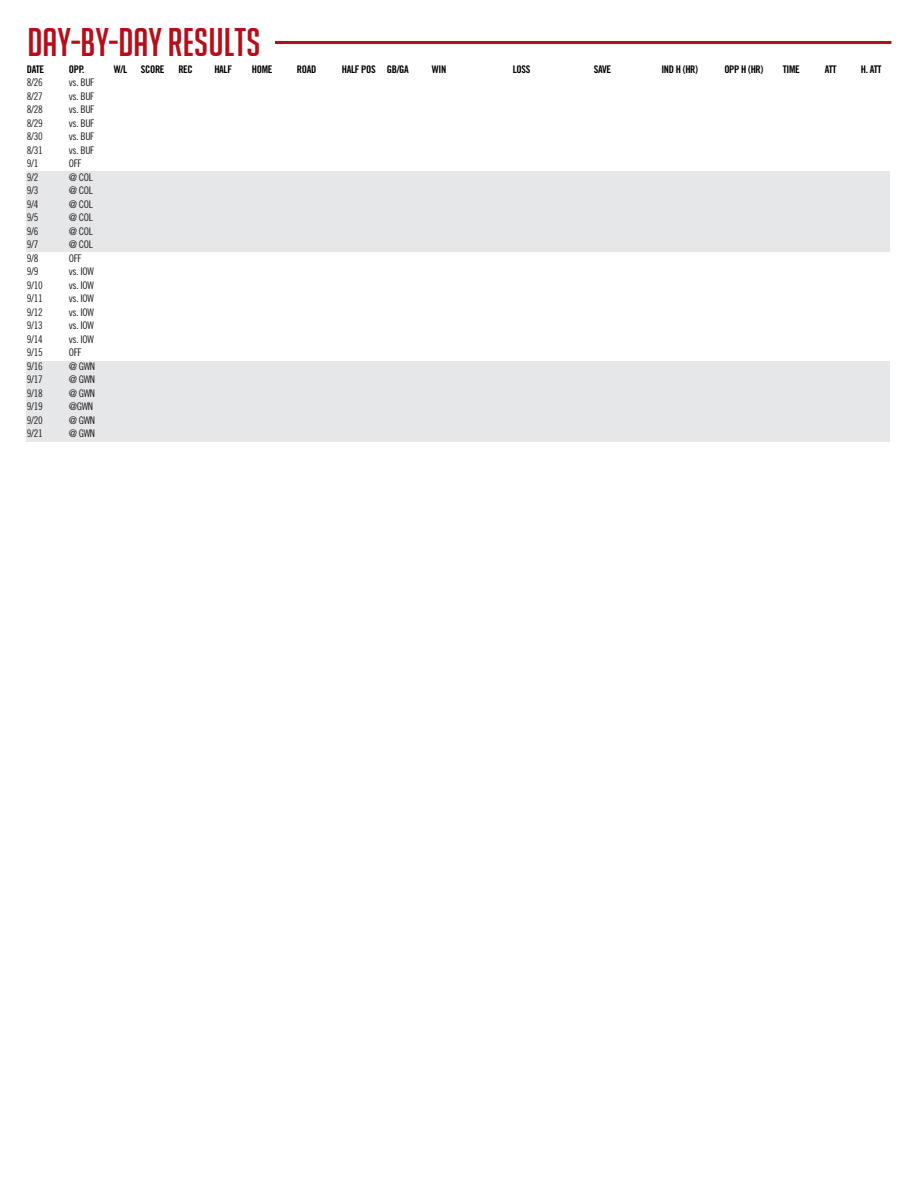
<style>
.page{position:relative;width:918px;height:1188px;background:#fff}
.page>*{position:absolute;margin:0;border:0;box-sizing:border-box;transform-origin:0 0}
.t1{font:39px "Big Noodle Titling";color:#b50e1a}
.t2{font:10.5px "Trade Gothic LT Std Cn 18";letter-spacing:-.03em;color:#231f20}
.t3{font:10.5px "Trade Gothic LT Std Bd Cn 20";letter-spacing:-.03em;color:#000}
</style>
<div class="page">
<div style="left:26px;top:171px;width:864px;height:80px;background:#e6e7e9"></div>
<hr style="left:275px;top:41px;width:616px;height:3px;background:#b50e1a">
<div style="left:26px;top:361px;width:864px;height:81px;background:#e6e7e9"></div>
<p class="t1" style="left:27px;top:21px;width:235px">DAY-BY-DAY RESULTS</p>
<p class="t3" style="left:27px;top:63px;width:19px">DATE</p>
<p class="t3" style="left:69px;top:63px;width:17px">OPP.</p>
<p class="t3" style="left:114px;top:63px;width:15px">W/L</p>
<p class="t3" style="left:141px;top:63px;width:25px">SCORE</p>
<p class="t3" style="left:178px;top:63px;width:16px">REC</p>
<p class="t3" style="left:214px;top:63px;width:19px">HALF</p>
<p class="t3" style="left:252px;top:63px;width:22px">HOME</p>
<p class="t3" style="left:297px;top:63px;width:21px">ROAD</p>
<p class="t3" style="left:342px;top:63px;width:69px">HALF POS GB/GA</p>
<p class="t3" style="left:432px;top:63px;width:16px">WIN</p>
<p class="t3" style="left:513px;top:63px;width:19px">LOSS</p>
<p class="t3" style="left:594px;top:63px;width:19px">SAVE</p>
<p class="t3" style="left:661px;top:63px;width:38px">IND H (HR)</p>
<p class="t3" style="left:724px;top:63px;width:41px">OPP H (HR)</p>
<p class="t3" style="left:783px;top:63px;width:19px">TIME</p>
<p class="t3" style="left:825px;top:63px;width:13px">ATT</p>
<p class="t3" style="left:861px;top:63px;width:22px">H. ATT</p>
<p class="t2" style="left:27px;top:77px;width:17px">8/26</p>
<p class="t2" style="left:69px;top:77px;width:27px">vs. BUF</p>
<p class="t2" style="left:27px;top:90px;width:17px">8/27</p>
<p class="t2" style="left:69px;top:90px;width:27px">vs. BUF</p>
<p class="t2" style="left:27px;top:104px;width:17px">8/28</p>
<p class="t2" style="left:69px;top:104px;width:27px">vs. BUF</p>
<p class="t2" style="left:27px;top:117px;width:17px">8/29</p>
<p class="t2" style="left:69px;top:117px;width:27px">vs. BUF</p>
<p class="t2" style="left:27px;top:131px;width:17px">8/30</p>
<p class="t2" style="left:69px;top:131px;width:27px">vs. BUF</p>
<p class="t2" style="left:27px;top:144px;width:17px">8/31</p>
<p class="t2" style="left:69px;top:144px;width:27px">vs. BUF</p>
<p class="t2" style="left:27px;top:158px;width:13px">9/1</p>
<p class="t2" style="left:69px;top:158px;width:14px">OFF</p>
<p class="t2" style="left:27px;top:171px;width:13px">9/2</p>
<p class="t2" style="left:69px;top:171px;width:26px">@ COL</p>
<p class="t2" style="left:27px;top:185px;width:13px">9/3</p>
<p class="t2" style="left:69px;top:185px;width:26px">@ COL</p>
<p class="t2" style="left:27px;top:198px;width:13px">9/4</p>
<p class="t2" style="left:69px;top:198px;width:26px">@ COL</p>
<p class="t2" style="left:27px;top:212px;width:13px">9/5</p>
<p class="t2" style="left:69px;top:212px;width:26px">@ COL</p>
<p class="t2" style="left:27px;top:225px;width:13px">9/6</p>
<p class="t2" style="left:69px;top:225px;width:26px">@ COL</p>
<p class="t2" style="left:27px;top:239px;width:13px">9/7</p>
<p class="t2" style="left:69px;top:239px;width:26px">@ COL</p>
<p class="t2" style="left:27px;top:252px;width:13px">9/8</p>
<p class="t2" style="left:69px;top:252px;width:14px">OFF</p>
<p class="t2" style="left:27px;top:266px;width:13px">9/9</p>
<p class="t2" style="left:69px;top:266px;width:26px">vs. IOW</p>
<p class="t2" style="left:27px;top:279px;width:17px">9/10</p>
<p class="t2" style="left:69px;top:279px;width:26px">vs. IOW</p>
<p class="t2" style="left:27px;top:293px;width:17px">9/11</p>
<p class="t2" style="left:69px;top:293px;width:26px">vs. IOW</p>
<p class="t2" style="left:27px;top:306px;width:17px">9/12</p>
<p class="t2" style="left:69px;top:306px;width:26px">vs. IOW</p>
<p class="t2" style="left:27px;top:320px;width:17px">9/13</p>
<p class="t2" style="left:69px;top:320px;width:26px">vs. IOW</p>
<p class="t2" style="left:27px;top:333px;width:17px">9/14</p>
<p class="t2" style="left:69px;top:333px;width:26px">vs. IOW</p>
<p class="t2" style="left:27px;top:347px;width:17px">9/15</p>
<p class="t2" style="left:69px;top:347px;width:14px">OFF</p>
<p class="t2" style="left:27px;top:360px;width:17px">9/16</p>
<p class="t2" style="left:69px;top:360px;width:28px">@ GWN</p>
<p class="t2" style="left:27px;top:374px;width:17px">9/17</p>
<p class="t2" style="left:69px;top:374px;width:28px">@ GWN</p>
<p class="t2" style="left:27px;top:387px;width:17px">9/18</p>
<p class="t2" style="left:69px;top:387px;width:28px">@ GWN</p>
<p class="t2" style="left:27px;top:401px;width:17px">9/19</p>
<p class="t2" style="left:69px;top:401px;width:26px">@GWN</p>
<p class="t2" style="left:27px;top:414px;width:17px">9/20</p>
<p class="t2" style="left:69px;top:414px;width:28px">@ GWN</p>
<p class="t2" style="left:27px;top:428px;width:17px">9/21</p>
<p class="t2" style="left:69px;top:428px;width:28px">@ GWN</p>
</div>
